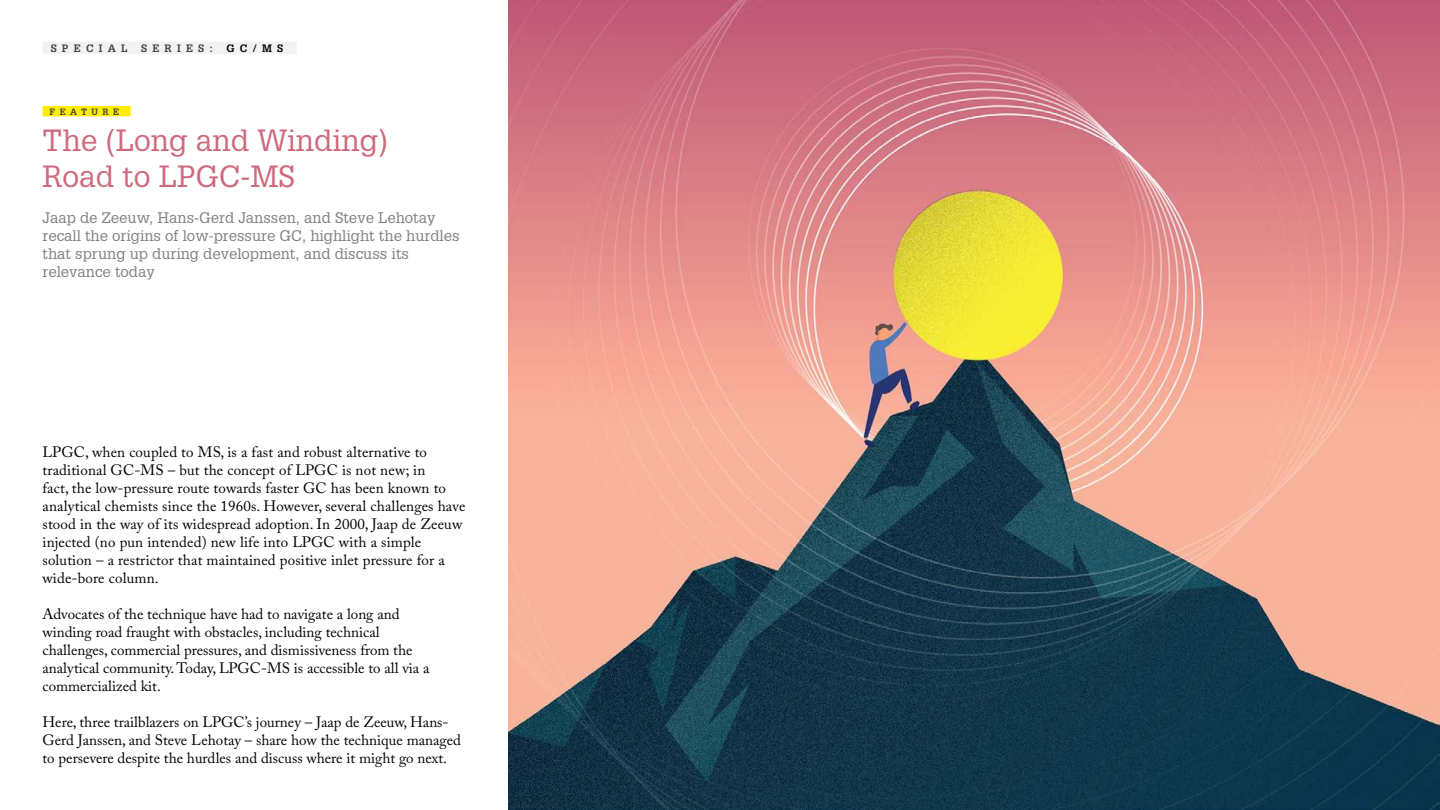
<style>
.page{position:relative;width:1440px;height:810px;background:#fff}
.page>*{position:absolute;margin:0;border:0;box-sizing:border-box;transform-origin:0 0}
.t1{font:30px/36px "Glypha LT Std";color:#cf697d}
.t2{font:15px/18px "Adobe Caslon Pro";letter-spacing:.005em;color:#000}
.t3{font:15px/18px "Glypha LT Std";color:#808080}
.t4{font:700 10.5px "Glypha LT Std";letter-spacing:.5em;color:#404040}
.t5{font:700 10.5px "Glypha LT Std";color:#000}
.t6{font:700 9px "Glypha LT Std";letter-spacing:.5em;color:#404040}
</style>
<div class="page">
<img style="left:508px;top:0;width:932px;height:810px">
<div style="left:43px;top:106px;width:88px;height:10px;background:#ffed00"></div>
<div style="left:43px;top:42px;width:254px;height:12px;background:#f2f2f2"></div>
<p class="t4" style="left:51px;top:41px;width:79px">SPECIAL</p>
<p class="t4" style="left:141px;top:41px;width:73px">SERIES:</p>
<p class="t5" style="left:226px;top:41px;width:58px">GC/MS</p>
<p class="t6" style="left:50px;top:106px;width:71px">FEATURE</p>
<h1 class="t1" style="left:43px;top:121px;width:347px">The (Long and Winding)<br>Road to LPGC-MS</h1>
<p class="t3" style="left:43px;top:208px;width:418px">Jaap de Zeeuw, Hans-Gerd Janssen, and Steve Lehotay recall the origins of low-pressure GC, highlight the hurdles that sprung up during development, and discuss its relevance today</p>
<p class="t2" style="left:43px;top:442px;width:424px">LPGC, when coupled to MS, is a fast and robust alternative to traditional GC-MS – but the concept of LPGC is not new; in<br>fact, the low-pressure route towards faster GC has been known to analytical chemists since the 1960s. However, several challenges have stood in the way of its widespread adoption. In 2000, Jaap de Zeeuw injected (no pun intended) new life into LPGC with a simple solution – a restrictor that maintained positive inlet pressure for a wide-bore column.</p>
<p class="t2" style="left:43px;top:604px;width:389px">Advocates of the technique have had to navigate a long and winding road fraught with obstacles, including technical challenges, commercial pressures, and dismissiveness from the analytical community. Today, LPGC-MS is accessible to all via a commercialized kit.</p>
<p class="t2" style="left:43px;top:712px;width:420px">Here, three trailblazers on LPGC’s journey – Jaap de Zeeuw, Hans-<br>Gerd Janssen, and Steve Lehotay – share how the technique managed to persevere despite the hurdles and discuss where it might go next.</p>
</div>
